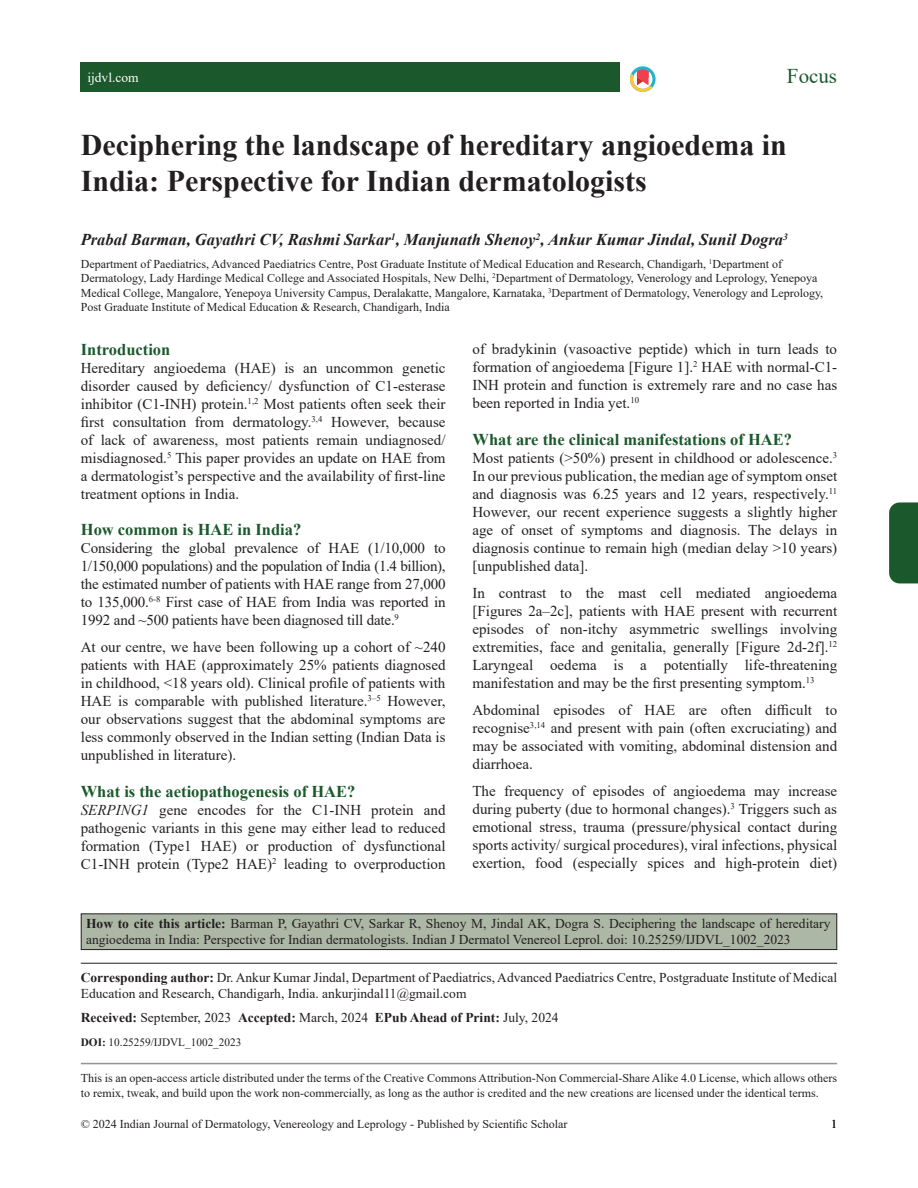
<style>
.page{position:relative;width:918px;height:1188px;background:#fff}
.page>*{position:absolute;margin:0;border:0;box-sizing:border-box;transform-origin:0 0}
.title-text{font:700 30px/36px "Times New Roman";color:#231f20}
.suptit{font:21px "Times New Roman";color:#1b592c}
.Head-A{font:700 16.5px "Times New Roman";color:#1b592c}
.aut-grp{font:italic 700 16.5px "Times New Roman";color:#231f20}
.para_first_last{font:15px/18px "Times New Roman";color:#231f20;text-align:justify}
.para{font:15px/18px "Times New Roman";color:#231f20;text-align:justify}
.para_first{font:15px/18px "Times New Roman";letter-spacing:-.005em;color:#231f20;text-align:justify}
.para_last{font:15px/18px "Times New Roman";color:#231f20;text-align:justify}
.citation_para{font:13.5px/16.2px "Times New Roman";color:#231f20}
.cores-author{font:13.5px/16.2px "Times New Roman";color:#231f20}
.article_info{font:700 13.5px "Times New Roman";color:#231f20}
.t1{font:13.5px "Times New Roman";color:#fff}
.aut-aff_first_last{font:12px/14.4px "Times New Roman";color:#231f20}
.doi_para{font:11.25px "Times New Roman";color:#231f20}
.s1{font-style:italic}
.s2{font-weight:700}
.s3{font-weight:400}
</style>
<div class="page">
<div style="left:889px;top:502px;width:29px;height:81px;background:#1b592c"></div>
<hr style="left:81px;top:1063px;width:756px;height:1px;background:#939598">
<svg style="left:630px;top:66px;width:25px;height:26px"></svg>
<div style="left:81px;top:62px;width:539px;height:30px;background:#1b592c"></div>
<div style="left:81px;top:914px;width:756px;height:36px;background:#adb7a5"></div>
<div style="left:81px;top:913px;width:756px;height:37px;border:1px solid #231f20"></div>
<hr style="left:81px;top:963px;width:756px;height:1px;background:#231f20">
<p class="t1" style="left:87px;top:68px;width:53px">ijdvl.com</p>
<p class="suptit" style="left:787px;top:62px;width:52px">Focus</p>
<p class="title-text" style="left:81px;top:126px;width:708px">Deciphering the landscape of hereditary angioedema in<br>India: Perspective for Indian dermatologists</p>
<p class="aut-grp" style="left:81px;top:228px;width:709px">Prabal Barman, Gayathri CV, Rashmi Sarkar<sup>1</sup>, Manjunath Shenoy<sup>2</sup>, Ankur Kumar Jindal, Sunil Dogra<sup>3</sup></p>
<p class="aut-aff_first_last" style="left:81px;top:256px;width:744px">Department of Paediatrics, Advanced Paediatrics Centre, Post Graduate Institute of Medical Education and Research, Chandigarh, <sup>1</sup>Department of Dermatology, Lady Hardinge Medical College and Associated Hospitals, New Delhi, <sup>2</sup>Department of Dermatology, Venerology and Leprology, Yenepoya Medical College, Mangalore, Yenepoya University Campus, Deralakatte, Mangalore, Karnataka, <sup>3</sup>Department of Dermatology, Venerology and Leprology, Post Graduate Institute of Medical Education &amp; Research, Chandigarh, India</p>
<p class="Head-A" style="left:81px;top:338px;width:91px">Introduction</p>
<p class="para_first_last" style="left:81px;top:358px;width:366px">Hereditary angioedema (HAE) is an uncommon genetic disorder caused by deficiency/ dysfunction of C1-esterase inhibitor (C1-INH) protein.<sup>1,2</sup> Most patients often seek their first consultation from dermatology.<sup>3,4</sup> However, because of lack of awareness, most patients remain undiagnosed/ misdiagnosed.<sup>5</sup> This paper provides an update on HAE from a dermatologist’s perspective and the availability of first-line treatment options in India.</p>
<p class="Head-A" style="left:81px;top:518px;width:222px">How common is HAE in India?</p>
<p class="para_first" style="left:81px;top:539px;width:366px">Considering the global prevalence of HAE (1/10,000 to 1/150,000 populations) and the population of India (1.4 billion), the estimated number of patients with HAE range from 27,000 to 135,000.<sup>6-8</sup> First case of HAE from India was reported in 1992 and ~500 patients have been diagnosed till date.<sup>9</sup></p>
<p class="para_last" style="left:81px;top:638px;width:366px">At our centre, we have been following up a cohort of ~240 patients with HAE (approximately 25% patients diagnosed in childhood, &lt;18 years old). Clinical profile of patients with HAE is comparable with published literature.<sup>3–5</sup> However, our observations suggest that the abdominal symptoms are less commonly observed in the Indian setting (Indian Data is unpublished in literature).</p>
<p class="Head-A" style="left:81px;top:779px;width:276px">What is the aetiopathogenesis of HAE?</p>
<p class="para_first_last" style="left:81px;top:800px;width:366px"><span class="s1">SERPING1</span> gene encodes for the C1-INH protein and pathogenic variants in this gene may either lead to reduced formation (Type1 HAE) or production of dysfunctional C1-INH protein (Type2 HAE)<sup>2</sup> leading to overproduction</p>
<p class="para_first_last" style="left:472px;top:340px;width:366px">of bradykinin (vasoactive peptide) which in turn leads to formation of angioedema [Figure 1].<sup>2</sup> HAE with normal-C1- INH protein and function is extremely rare and no case has been reported in India yet.<sup>10</sup></p>
<p class="Head-A" style="left:472px;top:427px;width:321px">What are the clinical manifestations of HAE?</p>
<p class="para_first" style="left:472px;top:448px;width:366px">Most patients (&gt;50%) present in childhood or adolescence.<sup>3<br></sup>In our previous publication, the median age of symptom onset and diagnosis was 6.25 years and 12 years, respectively.<sup>11<br></sup>However, our recent experience suggests a slightly higher age of onset of symptoms and diagnosis. The delays in diagnosis continue to remain high (median delay &gt;10 years) [unpublished data].</p>
<p class="para" style="left:472px;top:583px;width:366px">In contrast to the mast cell mediated angioedema [Figures 2a–2c], patients with HAE present with recurrent episodes of non-itchy asymmetric swellings involving extremities, face and genitalia, generally [Figure 2d-2f].<sup>12<br></sup>Laryngeal oedema is a potentially life-threatening manifestation and may be the first presenting symptom.<sup>13</sup></p>
<p class="para" style="left:472px;top:700px;width:366px">Abdominal episodes of HAE are often difficult to recognise<sup>3,14</sup> and present with pain (often excruciating) and may be associated with vomiting, abdominal distension and diarrhoea.</p>
<p class="para" style="left:472px;top:781px;width:366px">The frequency of episodes of angioedema may increase during puberty (due to hormonal changes).<sup>3</sup> Triggers such as emotional stress, trauma (pressure/physical contact during sports activity/ surgical procedures), viral infections, physical exertion, food (especially spices and high-protein diet)</p>
<p class="citation_para" style="left:86px;top:915px;width:746px"><span class="s2">How to cite this article:</span> Barman P, Gayathri CV, Sarkar R, Shenoy M, Jindal AK, Dogra S. Deciphering the landscape of hereditary angioedema in India: Perspective for Indian dermatologists. Indian J Dermatol Venereol Leprol. doi: 10.25259/IJDVL_1002_2023</p>
<p class="cores-author" style="left:81px;top:969px;width:758px"><span class="s2">Corresponding author:</span> Dr. Ankur Kumar Jindal, Department of Paediatrics, Advanced Paediatrics Centre, Postgraduate Institute of Medical<br>Education and Research, Chandigarh, India. ankurjindal11@gmail.com</p>
<p class="article_info" style="left:81px;top:1007px;width:479px">Received: <span class="s3">September, 2023</span> Accepted: <span class="s3">March, 2024</span> EPub Ahead of Print: <span class="s3">July, 2024</span></p>
<p class="doi_para" style="left:81px;top:1034px;width:162px"><span class="s2">DOI:</span> 10.25259/IJDVL_1002_2023</p>
<p class="aut-aff_first_last" style="left:81px;top:1070px;width:758px;line-height:15px">This is an open-access article distributed under the terms of the Creative Commons Attribution-Non Commercial-Share Alike 4.0 License, which allows others to remix, tweak, and build upon the work non-commercially, as long as the author is credited and the new creations are licensed under the identical terms.</p>
<p class="aut-aff_first_last" style="left:81px;top:1117px;width:488px">© 2024 Indian Journal of Dermatology, Venereology and Leprology - Published by Scientific Scholar</p>
<p class="aut-aff_first_last" style="left:831px;top:1117px;width:7px">1</p>
</div>
